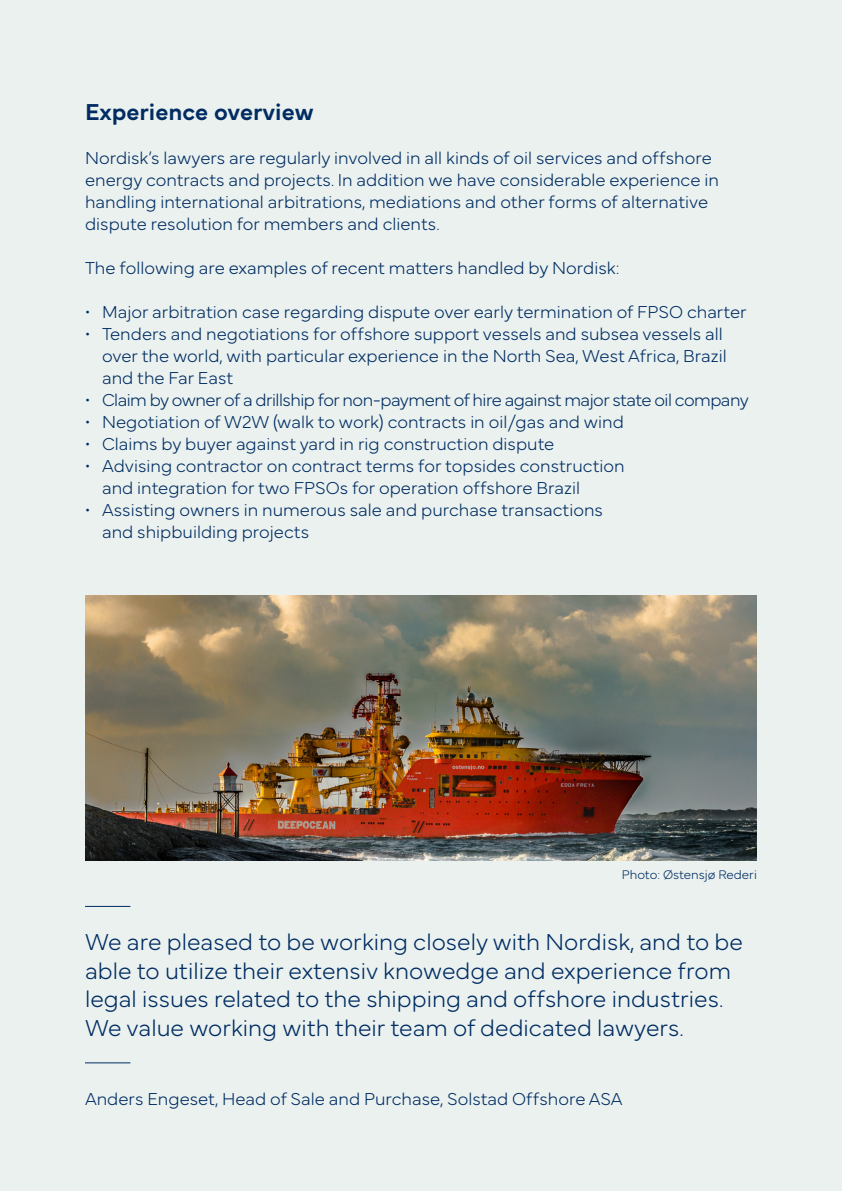
<style>
.page{position:relative;width:842px;height:1191px;background:#eaf1ef}
.page>*{position:absolute;margin:0;border:0;box-sizing:border-box;transform-origin:0 0}
.Sitat{font:100 24px/28.8px "Mundial";color:#002c62}
.Subheading{font:600 24px "Mundial";color:#002c62}
.Brødtekst{font:100 18px/22px "Mundial";color:#002c62}
.Brødtekst-2{font:100 18px "Mundial";letter-spacing:-.03em;color:#002c62}
.Kreditering{font:100 13px "Mundial";color:#002c62}
</style>
<div class="page">
<hr style="left:85px;top:906px;width:45px;height:1px;background:#002c62">
<hr style="left:85px;top:1062px;width:45px;height:1px;background:#002c62">
<img style="left:85px;top:595px;width:672px;height:265px">
<p class="Subheading" style="left:85px;top:93px;width:230px">Experience overview</p>
<p class="Brødtekst" style="left:85px;top:145px;width:635px">Nordisk’s lawyers are regularly involved in all kinds of oil services and offshore energy contracts and projects. In addition we have considerable experience in handling international arbitrations, mediations and other forms of alternative dispute resolution for members and clients.</p>
<p class="Brødtekst" style="left:85px;top:255px;width:536px">The following are examples of recent matters handled by Nordisk:</p>
<p class="Brødtekst" style="left:85px;top:299px;width:663px">• Major arbitration case regarding dispute over early termination of FPSO charter</p>
<p class="Brødtekst" style="left:102px;top:321px;width:626px;text-indent:-17px">• Tenders and negotiations for offshore support vessels and subsea vessels all over the world, with particular experience in the North Sea, West Africa, Brazil and the Far East</p>
<p class="Brødtekst-2" style="left:85px;top:386px;width:665px">• Claim by owner of a drillship for non-payment of hire against major state oil company</p>
<p class="Brødtekst" style="left:85px;top:409px;width:540px">• Negotiation of W2W (walk to work) contracts in oil/gas and wind</p>
<p class="Brødtekst" style="left:85px;top:431px;width:471px">• Claims by buyer against yard in rig construction dispute</p>
<p class="Brødtekst" style="left:102px;top:453px;width:524px;text-indent:-17px">• Advising contractor on contract terms for topsides construction and integration for two FPSOs for operation offshore Brazil</p>
<p class="Brødtekst" style="left:102px;top:497px;width:502px;text-indent:-17px">• Assisting owners in numerous sale and purchase transactions and shipbuilding projects</p>
<p class="Kreditering" style="left:622px;top:864px;width:137px">Photo: Østensjø Rederi</p>
<p class="Sitat" style="left:85px;top:925px;width:659px">We are pleased to be working closely with Nordisk, and to be able to utilize their extensiv knowedge and experience from legal issues related to the shipping and offshore industries.<br>We value working with their team of dedicated lawyers.</p>
<p class="Brødtekst" style="left:85px;top:1086px;width:539px">Anders Engeset, Head of Sale and Purchase, Solstad Offshore ASA</p>
</div>
